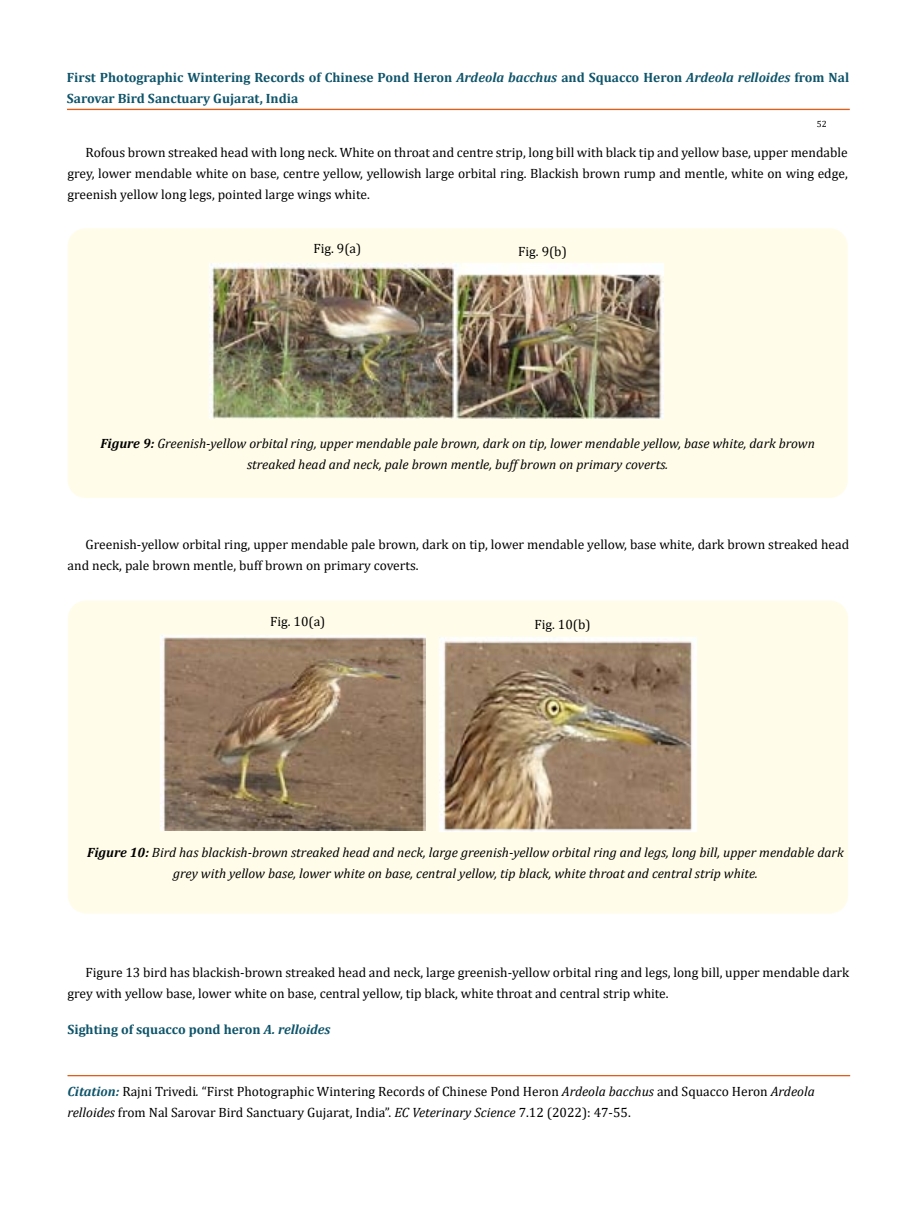
<style>
.page{position:relative;width:917px;height:1206px;background:#fff}
.page>*{position:absolute;margin:0;border:0;box-sizing:border-box;transform-origin:0 0}
.t1{font:13.5px/21px "Cambria";color:#000}
.t2{font:italic 13.5px/21px "Cambria";color:#000;text-align:center}
.t3{font:700 13.5px/21px "Cambria";color:#0e546a}
.t4{font:9px "Cambria";color:#000}
.s1{font-style:italic}
.s2{font-weight:700}
.s3{font-weight:700;font-style:italic;color:#0e546a}
</style>
<div class="page">
<div style="left:67px;top:109px;width:782px;height:1px;border:1px solid #e05d1a"></div>
<hr style="left:68px;top:1076px;width:781px;height:1px;background:#e05d1a">
<div style="left:68px;top:1075px;width:781px;height:1px;border:1px solid #e05d1a"></div>
<div style="left:68px;top:228px;width:779px;height:270px;background:#fffde9;border-radius:18px"></div>
<img style="left:210px;top:264px;width:453px;height:155px">
<div style="left:68px;top:601px;width:780px;height:313px;background:#fffde9;border-radius:18px"></div>
<img style="left:160px;top:635px;width:265px;height:196px">
<img style="left:439px;top:638px;width:257px;height:194px">
<p class="t3" style="left:67px;top:66px;width:783px">First Photographic Wintering Records of Chinese Pond Heron <span class="s1">Ardeola bacchus</span> and Squacco Heron <span class="s1">Ardeola relloides</span> from Nal<br>Sarovar Bird Sanctuary Gujarat, India</p>
<p class="t4" style="left:816px;top:118px;width:11px">52</p>
<p class="t1" style="left:68px;top:142px;width:781px;text-align:justify;text-indent:18px">Rofous brown streaked head with long neck. White on throat and centre strip, long bill with black tip and yellow base, upper mendable grey, lower mendable white on base, centre yellow, yellowish large orbital ring. Blackish brown rump and mentle, white on wing edge, greenish yellow long legs, pointed large wings white.</p>
<p class="t1" style="left:313px;top:238px;width:49px">Fig. 9(a)</p>
<p class="t1" style="left:518px;top:241px;width:50px">Fig. 9(b)</p>
<p class="t2" style="left:100px;top:432px;width:716px"><span class="s2">Figure 9:</span> Greenish-yellow orbital ring, upper mendable pale brown, dark on tip, lower mendable yellow, base white, dark brown streaked head and neck, pale brown mentle, buff brown on primary coverts.</p>
<p class="t1" style="left:68px;top:534px;width:783px;text-indent:18px">Greenish-yellow orbital ring, upper mendable pale brown, dark on tip, lower mendable yellow, base white, dark brown streaked head and neck, pale brown mentle, buff brown on primary coverts.</p>
<p class="t1" style="left:270px;top:611px;width:57px">Fig. 10(a)</p>
<p class="t1" style="left:534px;top:613px;width:58px">Fig. 10(b)</p>
<p class="t2" style="left:87px;top:841px;width:758px"><span class="s2">Figure 10:</span> Bird has blackish-brown streaked head and neck, large greenish-yellow orbital ring and legs, long bill, upper mendable dark grey with yellow base, lower white on base, central yellow, tip black, white throat and central strip white.</p>
<p class="t1" style="left:68px;top:962px;width:783px;text-indent:18px">Figure 13 bird has blackish-brown streaked head and neck, large greenish-yellow orbital ring and legs, long bill, upper mendable dark grey with yellow base, lower white on base, central yellow, tip black, white throat and central strip white.</p>
<p class="t3" style="left:68px;top:1019px;width:264px">Sighting of squacco pond heron <span class="s1">A. relloides</span></p>
<p class="t1" style="left:67px;top:1081px;width:748px"><span class="s3">Citation:</span> Rajni Trivedi<span class="s1">.</span> “First Photographic Wintering Records of Chinese Pond Heron <span class="s1">Ardeola bacchus</span> and Squacco Heron <span class="s1">Ardeola relloides</span> from Nal Sarovar Bird Sanctuary Gujarat, India”. <span class="s1">EC Veterinary Science</span> 7.12 (2022): 47-55.</p>
</div>
